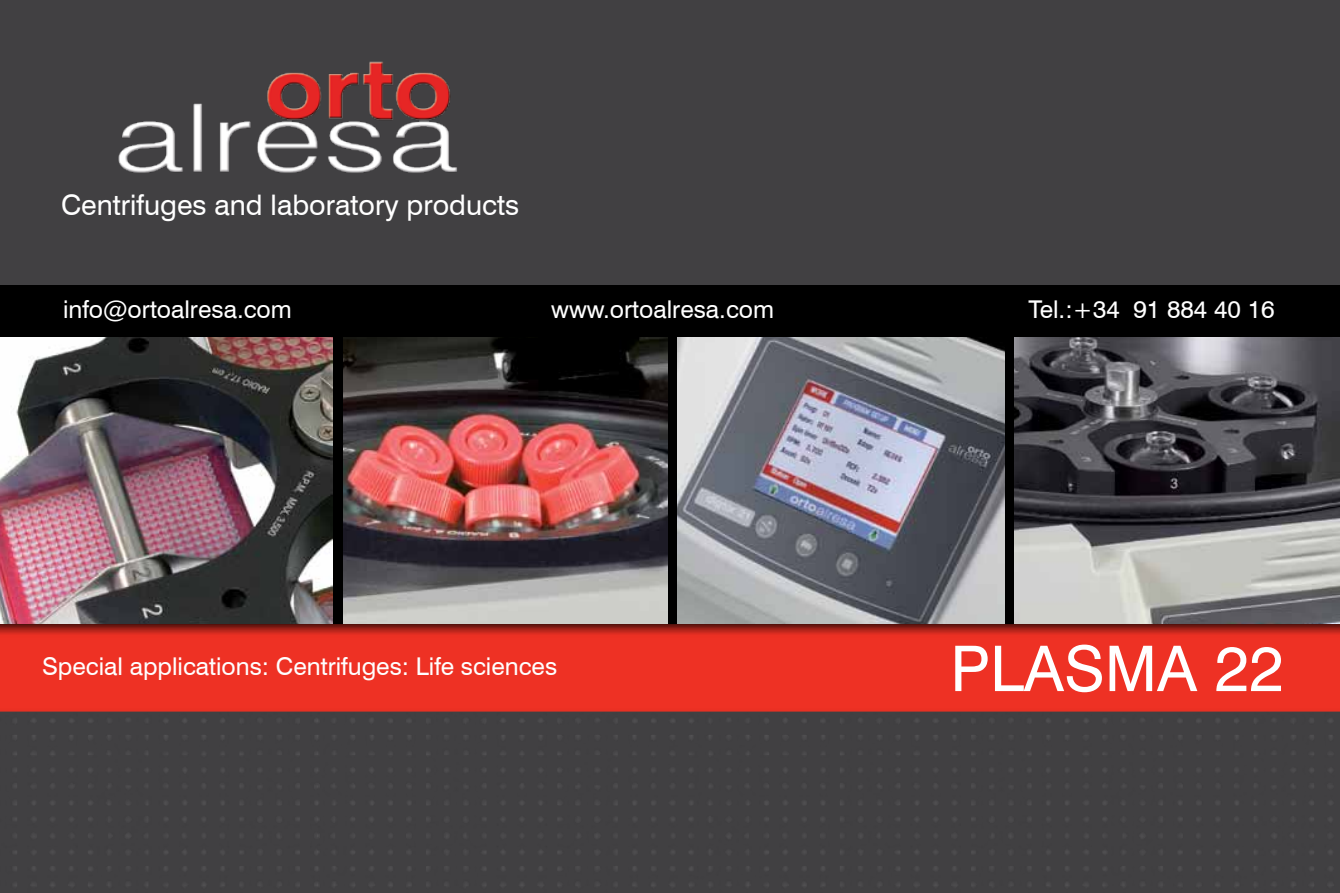
<style>
.page{position:relative;width:1340px;height:893px;background:#fff}
.page>*{position:absolute;margin:0;border:0;box-sizing:border-box;transform-origin:0 0}
.t1{font:63px "Swiss 721 BT";color:#fff}
.t2{font:28.35px "Swiss 721 BT";color:#fff}
.t3{font:24.5px "Swiss 721 BT";color:#fff}
</style>
<div class="page">
<div style="left:0;top:0;width:1339px;height:893px;background:#414042"></div>
<img style="left:14px;top:719px;width:303px;height:167px">
<img style="left:317px;top:718px;width:1015px;height:168px">
<div style="left:0;top:620px;width:1339px;height:93px;background:#000;opacity:.75"></div>
<div style="left:0;top:285px;width:1339px;height:82px;background:#000"></div>
<div style="left:0;top:337px;width:1339px;height:287px;background:#000"></div>
<img style="left:343px;top:337px;width:324px;height:287px">
<img style="left:0;top:337px;width:332px;height:287px">
<img style="left:677px;top:337px;width:327px;height:287px">
<img style="left:1014px;top:337px;width:325px;height:287px">
<p class="t2" style="left:61px;top:188px;width:459px">Centrifuges and laboratory products</p>
<p class="t3" style="left:63px;top:294px;width:230px">info@ortoalresa.com</p>
<p class="t3" style="left:551px;top:294px;width:224px">www.ortoalresa.com</p>
<p class="t3" style="left:1028px;top:294px;width:247px">Tel.:+34 91 884 40 16</p>
<p class="t3" style="left:42px;top:652px;width:516px">Special applications: Centrifuges: Life sciences</p>
<h1 class="t1" style="left:950px;top:630px;width:335px">PLASMA 22</h1>
</div>
